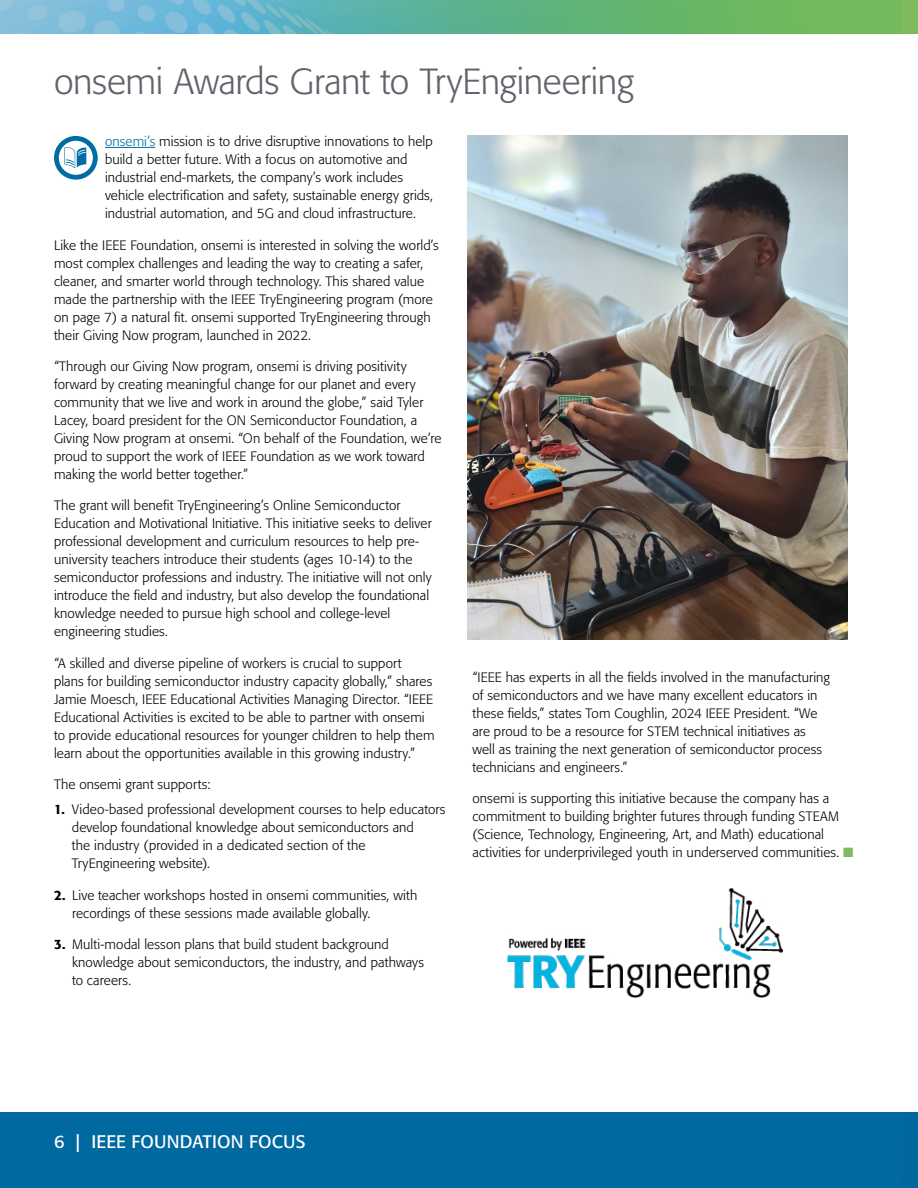
<style>
.page{position:relative;width:918px;height:1188px;background:#fff}
.page>*{position:absolute;margin:0;border:0;box-sizing:border-box;transform-origin:0 0}
.t1{font:300 36px "Formata";letter-spacing:-.01em;color:#5f636a}
.t2{font:18px "Formata";letter-spacing:.01em;color:#fff}
.t3{font:300 13.5px/18px "Formata";letter-spacing:.005em;color:#000}
.s1{color:#006ca3}
.s2{font-weight:500}
.s3{color:#7dbb5d}
</style>
<div class="page">
<div style="left:0;top:1112px;width:918px;height:76px;background:#0069a0"></div>
<svg style="left:0;top:0;width:901px;height:34px;background:#6ab69a"></svg>
<hr style="left:105px;top:147px;width:50px;height:1px;background:#006ca3">
<div style="left:901px;top:0;width:17px;height:35px;background:#7dbb5d"></div>
<img style="left:508px;top:888px;width:274px;height:109px">
<svg style="left:54px;top:136px;width:44px;height:44px"></svg>
<div style="left:59px;top:141px;width:34px;height:34px;background:#fff;border-radius:50%"></div>
<svg style="left:64px;top:147px;width:23px;height:21px"></svg>
<img style="left:467px;top:136px;width:381px;height:504px">
<h1 class="t1" style="left:54px;top:60px;width:582px">onsemi Awards Grant to TryEngineering</h1>
<p class="t3" style="left:105px;top:132px;width:329px"><span class="s1">onsemi’s</span> mission is to drive disruptive innovations to help build a better future. With a focus on automotive and industrial end-markets, the company’s work includes vehicle electrification and safety, sustainable energy grids, industrial automation, and 5G and cloud infrastructure.</p>
<p class="t3" style="left:54px;top:236px;width:386px">Like the IEEE Foundation, onsemi is interested in solving the world’s most complex challenges and leading the way to creating a safer, cleaner, and smarter world through technology. This shared value made the partnership with the IEEE TryEngineering program (more on page 7) a natural fit. onsemi supported TryEngineering through their Giving Now program, launched in 2022.</p>
<p class="t3" style="left:54px;top:357px;width:389px">“Through our Giving Now program, onsemi is driving positivity forward by creating meaningful change for our planet and every community that we live and work in around the globe,” said Tyler Lacey, board president for the ON Semiconductor Foundation, a Giving Now program at onsemi. “On behalf of the Foundation, we’re proud to support the work of IEEE Foundation as we work toward making the world better together.”</p>
<p class="t3" style="left:54px;top:497px;width:379px">The grant will benefit TryEngineering’s Online Semiconductor Education and Motivational Initiative. This initiative seeks to deliver professional development and curriculum resources to help pre&shy;university teachers introduce their students (ages 10-14) to the semiconductor professions and industry. The initiative will not only introduce the field and industry, but also develop the foundational knowledge needed to pursue high school and college-level engineering studies.</p>
<p class="t3" style="left:54px;top:654px;width:382px">“A skilled and diverse pipeline of workers is crucial to support<br>plans for building semiconductor industry capacity globally,” shares Jamie Moesch, IEEE Educational Activities Managing Director. “IEEE Educational Activities is excited to be able to partner with onsemi to provide educational resources for younger children to help them learn about the opportunities available in this growing industry.”</p>
<p class="t3" style="left:54px;top:776px;width:158px">The onsemi grant supports:</p>
<p class="t3" style="left:72px;top:801px;width:375px;text-indent:-18px"><span class="s2">1.</span> Video-based professional development courses to help educators develop foundational knowledge about semiconductors and<br>the industry (provided in a dedicated section of the TryEngineering website).</p>
<p class="t3" style="left:72px;top:886px;width:347px;text-indent:-18px"><span class="s2">2.</span> Live teacher workshops hosted in onsemi communities, with recordings of these sessions made available globally.</p>
<p class="t3" style="left:72px;top:936px;width:353px;text-indent:-18px"><span class="s2">3.</span> Multi-modal lesson plans that build student background knowledge about semiconductors, the industry, and pathways to careers.</p>
<p class="t3" style="left:472px;top:668px;width:359px">“IEEE has experts in all the fields involved in the manufacturing of semiconductors and we have many excellent educators in these fields,” states Tom Coughlin, 2024 IEEE President. “We are proud to be a resource for STEM technical initiatives as well as training the next generation of semiconductor process technicians and engineers.”</p>
<p class="t3" style="left:472px;top:789px;width:383px">onsemi is supporting this initiative because the company has a commitment to building brighter futures through funding STEAM (Science, Technology, Engineering, Art, and Math) educational activities for underprivileged youth in underserved communities. <span class="s3">■</span></p>
<h2 class="t2" style="left:54px;top:1130px;width:253px">6 | IEEE FOUNDATION FOCUS</h2>
</div>
